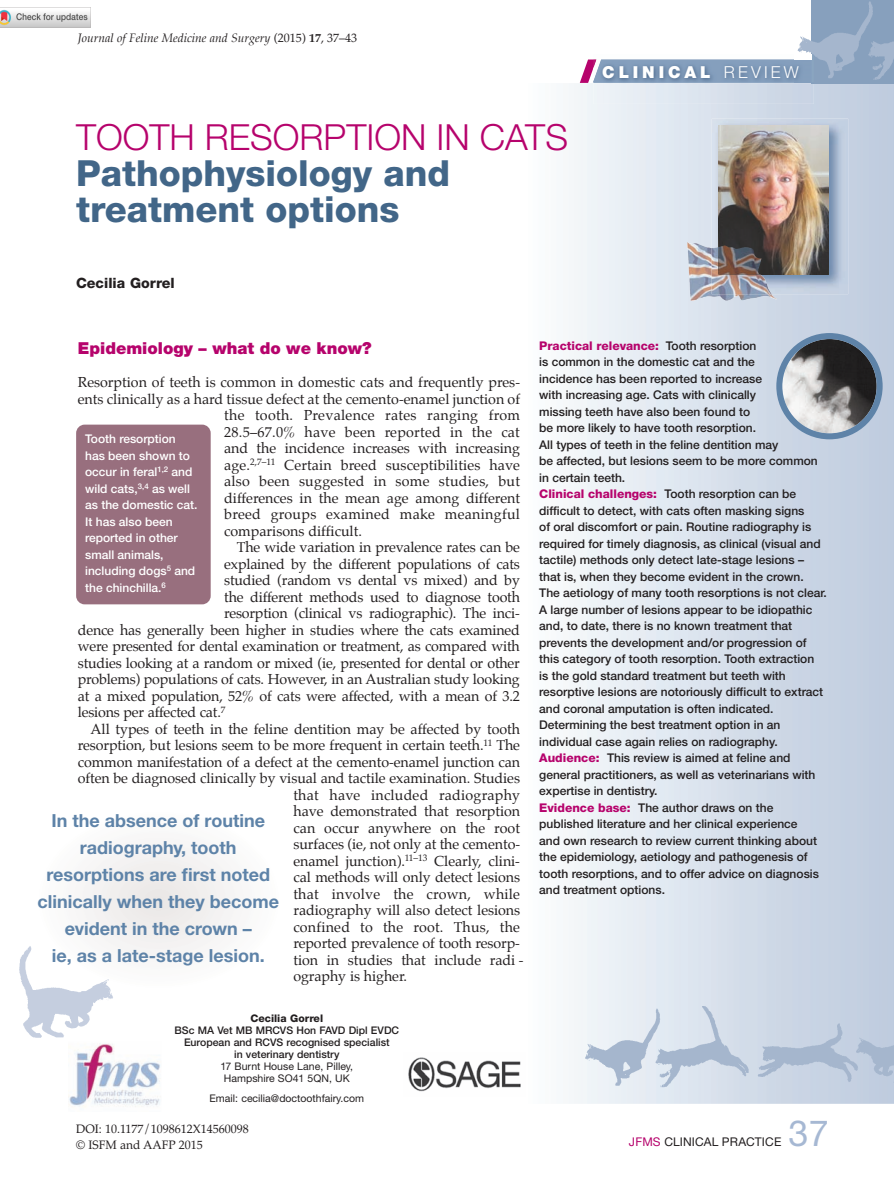
<style>
.page{position:relative;width:894px;height:1190px;background:#fff}
.page>*{position:absolute;margin:0;border:0;box-sizing:border-box;transform-origin:0 0}
.t1{font:800 36px/36px "Helvetica Neue CE";color:#426688}
.t2{font:300 36px "Helvetica Neue";color:#b6036c}
.t3{font:36px "Helvetica Neue CE";color:#a6b8d3}
.t4{font:700 18px/27px "Helvetica Neue CE";color:#5e83a8;text-align:center}
.t5{font:900 16.5px "Helvetica Neue CE";color:#b6036c}
.t6{font:900 16.5px "Helvetica Neue CE";letter-spacing:.235em;color:#fff}
.t7{font:14.25px "Palatino";letter-spacing:-.005em;color:#231f20}
.t8{font:14.25px "Palatino";letter-spacing:.02em;color:#231f20}
.t9{font:14.25px "Palatino";letter-spacing:.015em;color:#231f20}
.t10{font:800 14.25px "Helvetica Neue CE";color:#231f20}
.t11{font:500 12px/16.5px "Helvetica Neue CE";color:#231f20}
.t12{font:500 12px/16.5px "Helvetica Neue CE";color:#fff}
.t13{font:italic 12px "Palatino";color:#231f20}
.t14{font:12px/15.9px "Palatino";color:#231f20}
.t15{font:12px "Helvetica Neue CE";letter-spacing:.01em;color:#231f20}
.t16{font:500 10.5px/12px "Helvetica Neue CE";color:#231f20;text-align:center}
.t17{font:10.5px/12px "Helvetica Neue CE";color:#231f20;text-align:center}
.t18{font:800 10.5px "Helvetica Neue CE";color:#231f20}
.s1{font-style:normal}
.s2{font-weight:700;font-style:normal}
.s3{font-family:"Helvetica Neue";font-weight:300}
.s4{font-weight:800;color:#b6036c}
.s5{color:#b6036c}
</style>
<div class="page">
<div style="left:811px;top:0;width:83px;height:83px;background:#87a0bd"></div>
<img style="left:797px;top:1px;width:97px;height:79px">
<svg style="left:580px;top:59px;width:241px;height:24px;background:#8396b6"></svg>
<img style="left:69px;top:1045px;width:92px;height:62px">
<img style="left:408px;top:1057px;width:113px;height:35px">
<svg style="left:776px;top:333px;width:106px;height:106px;background:#8a919b"></svg>
<img style="left:712px;top:119px;width:136px;height:175px">
<img style="left:718px;top:126px;width:111px;height:148px">
<img style="left:687px;top:242px;width:90px;height:59px">
<img style="left:712px;top:247px;width:60px;height:47px">
<img style="left:718px;top:245px;width:43px;height:29px">
<div style="left:35px;top:809px;width:246px;height:180px;background:#f8f7f7;border-radius:50%"></div>
<img style="left:19px;top:946px;width:94px;height:99px">
<div style="left:76px;top:425px;width:135px;height:179px;background:#986f7e;border-radius:9px"></div>
<img style="left:574px;top:1007px;width:320px;height:81px">
<img style="left:0;top:8px;width:91px;height:19px">
<p class="t13" style="left:78px;top:32px;width:281px">Journal of Feline Medicine and Surgery <span class="s1">(2015)</span> <span class="s2">17</span><span class="s1">, 37–43</span></p>
<h1 class="t2" style="left:76px;top:115px;width:493px">TOOTH RESORPTION IN CATS</h1>
<h1 class="t1" style="left:76px;top:159px;width:376px">Pathophysiology and treatment options</h1>
<p class="t10" style="left:76px;top:278px;width:100px">Cecilia Gorrel</p>
<h3 class="t6" style="left:602px;top:66px;width:198px">CLINICAL <span class="s3">REVIEW</span></h3>
<h3 class="t5" style="left:78px;top:342px;width:295px">Epidemiology – what do we know?</h3>
<p class="t7" style="left:78px;top:375px;width:444px">Resorption of teeth is common in domestic cats and frequently pres-</p>
<p class="t7" style="left:78px;top:392px;width:444px">ents clinically as a hard tissue defect at the cemento-enamel junction of</p>
<p class="t8" style="left:224px;top:408px;width:297px">the tooth. Prevalence rates ranging from</p>
<p class="t8" style="left:224px;top:425px;width:297px">28.5–67.0% have been reported in the cat</p>
<p class="t7" style="left:224px;top:441px;width:297px">and the incidence increases with increasing</p>
<p class="t7" style="left:224px;top:458px;width:297px">age.<sup>2,7–11</sup> Certain breed susceptibilities have</p>
<p class="t8" style="left:224px;top:474px;width:297px">also been suggested in some studies, but</p>
<p class="t7" style="left:224px;top:491px;width:297px">differences in the mean age among different</p>
<p class="t8" style="left:224px;top:507px;width:297px">breed groups examined make meaningful</p>
<p class="t7" style="left:224px;top:524px;width:139px">comparisons difficult.</p>
<p class="t7" style="left:237px;top:540px;width:284px">The wide variation in prevalence rates can be</p>
<p class="t7" style="left:224px;top:557px;width:297px">explained by the different populations of cats</p>
<p class="t7" style="left:224px;top:573px;width:297px">studied (random vs dental vs mixed) and by</p>
<p class="t7" style="left:224px;top:590px;width:297px">the different methods used to diagnose tooth</p>
<p class="t7" style="left:224px;top:606px;width:297px">resorption (clinical vs radiographic). The inci-</p>
<p class="t7" style="left:78px;top:623px;width:444px">dence has generally been higher in studies where the cats examined</p>
<p class="t7" style="left:78px;top:639px;width:443px">were presented for dental examination or treatment, as compared with</p>
<p class="t7" style="left:78px;top:656px;width:443px">studies looking at a random or mixed (ie, presented for dental or other</p>
<p class="t7" style="left:78px;top:672px;width:443px">problems) populations of cats. However, in an Australian study looking</p>
<p class="t7" style="left:78px;top:689px;width:444px">at a mixed population, 52% of cats were affected, with a mean of 3.2</p>
<p class="t7" style="left:78px;top:705px;width:149px">lesions per affected cat.<sup>7</sup></p>
<p class="t7" style="left:91px;top:722px;width:431px">All types of teeth in the feline dentition may be affected by tooth</p>
<p class="t7" style="left:78px;top:738px;width:444px">resorption, but lesions seem to be more frequent in certain teeth.<sup>11</sup> The</p>
<p class="t7" style="left:78px;top:755px;width:444px">common manifestation of a defect at the cemento-enamel junction can</p>
<p class="t7" style="left:78px;top:771px;width:444px">often be diagnosed clinically by visual and tactile examination. Studies</p>
<p class="t9" style="left:293px;top:788px;width:228px">that have included radiography</p>
<p class="t7" style="left:293px;top:804px;width:228px">have demonstrated that resorption</p>
<p class="t7" style="left:293px;top:821px;width:228px">can occur anywhere on the root</p>
<p class="t7" style="left:293px;top:837px;width:228px">surfaces (ie, not only at the cemento-</p>
<p class="t7" style="left:293px;top:854px;width:228px">enamel junction).<sup>11–13</sup> Clearly, clini-</p>
<p class="t7" style="left:293px;top:870px;width:228px">cal methods will only detect lesions</p>
<p class="t9" style="left:293px;top:887px;width:228px">that involve the crown, while</p>
<p class="t7" style="left:293px;top:903px;width:228px">radiography will also detect lesions</p>
<p class="t9" style="left:293px;top:920px;width:228px">confined to the root. Thus, the</p>
<p class="t7" style="left:293px;top:936px;width:228px">reported prevalence of tooth resorp-</p>
<p class="t7" style="left:293px;top:953px;width:232px">tion in studies that include radi -</p>
<p class="t7" style="left:293px;top:969px;width:115px">ography is higher.</p>
<p class="t12" style="left:85px;top:432px;width:114px">Tooth resorption has been shown to occur in feral<sup>1,2</sup> and wild cats,<sup>3,4</sup> as well as the domestic cat.<br>It has also been reported in other small animals, including dogs<sup>5</sup> and the chinchilla.<sup>6</sup></p>
<h2 class="t4" style="left:38px;top:808px;width:243px">In the absence of routine radiography, tooth resorptions are first noted clinically when they become evident in the crown –<br>ie, as a late-stage lesion.</h2>
<p class="t18" style="left:250px;top:1015px;width:74px">Cecilia Gorrel</p>
<p class="t16" style="left:175px;top:1025px;width:226px">BSc MA Vet MB MRCVS Hon FAVD Dipl EVDC<br>European and RCVS recognised specialist<br>in veterinary dentistry</p>
<p class="t17" style="left:220px;top:1061px;width:134px">17 Burnt House Lane, Pilley,<br>Hampshire SO41 5QN, UK</p>
<p class="t17" style="left:210px;top:1093px;width:156px">Email: cecilia@doctoothfairy.com</p>
<p class="t14" style="left:76px;top:1121px;width:174px">doi: 10.1177/1098612X14560098 © iSFM and AAFP 2015</p>
<p class="t11" style="left:539px;top:338px;width:289px"><span class="s4">Practical relevance:</span> Tooth resorption<br>is common in the domestic cat and the<br>incidence has been reported to increase<br>with increasing age. Cats with clinically<br>missing teeth have also been found to<br>be more likely to have tooth resorption.<br>All types of teeth in the feline dentition may<br>be affected, but lesions seem to be more common in certain teeth.<br><span class="s4">Clinical challenges:</span> Tooth resorption can be difficult to detect, with cats often masking signs<br>of oral discomfort or pain. Routine radiography is required for timely diagnosis, as clinical (visual and tactile) methods only detect late-stage lesions – that is, when they become evident in the crown.<br>The aetiology of many tooth resorptions is not clear.<br>A large number of lesions appear to be idiopathic and, to date, there is no known treatment that prevents the development and/or progression of this category of tooth resorption. Tooth extraction<br>is the gold standard treatment but teeth with resorptive lesions are notoriously difficult to extract and coronal amputation is often indicated.<br>Determining the best treatment option in an individual case again relies on radiography.<br><span class="s4">Audience:</span> This review is aimed at feline and general practitioners, as well as veterinarians with expertise in dentistry.<br><span class="s4">Evidence base:</span> The author draws on the published literature and her clinical experience<br>and own research to review current thinking about the epidemiology, aetiology and pathogenesis of tooth resorptions, and to offer advice on diagnosis and treatment options.</p>
<p class="t15" style="left:629px;top:1137px;width:154px"><span class="s5">JFMS</span> CLINICAL PRACTICE</p>
<h1 class="t3" style="left:788px;top:1120px;width:42px">37</h1>
</div>
